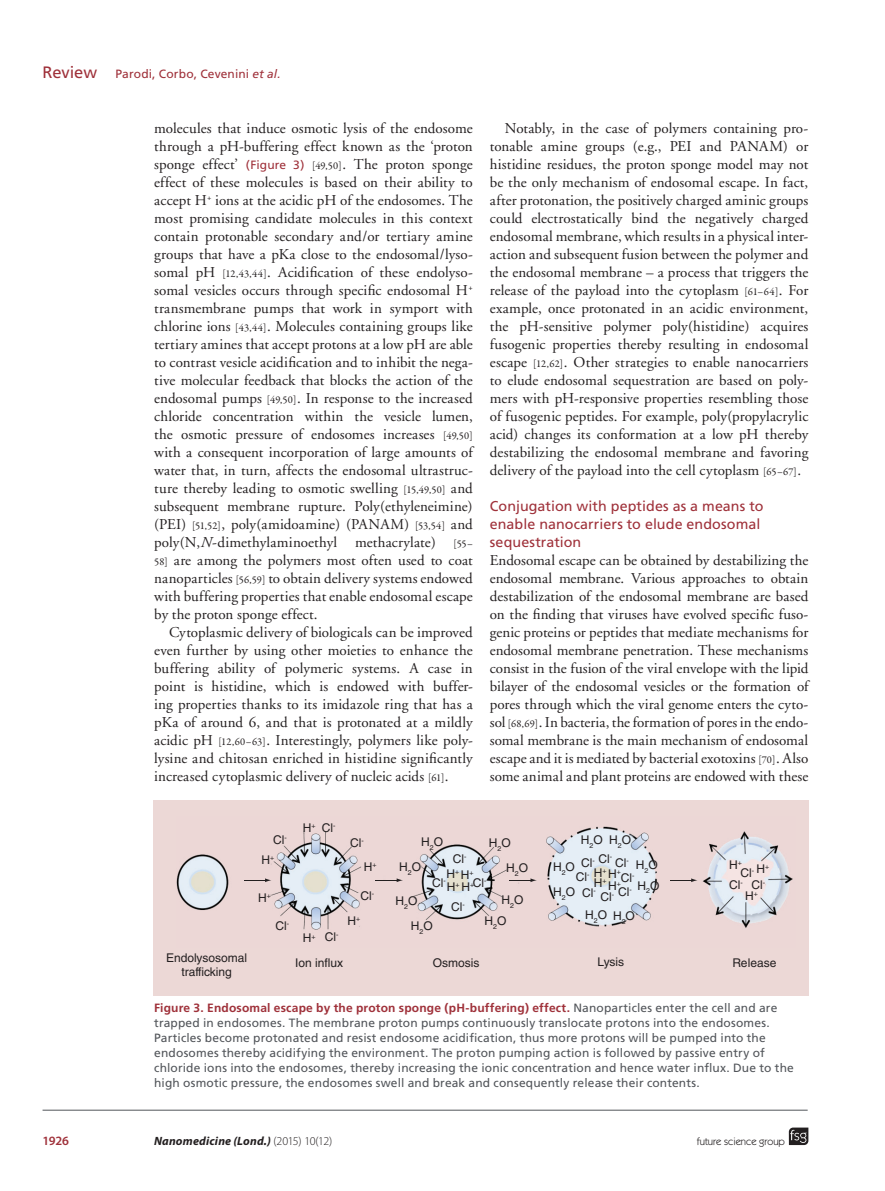
<style>
.page{position:relative;width:885px;height:1191px;background:#fff}
.page>*{position:absolute;margin:0;border:0;box-sizing:border-box;transform-origin:0 0}
.t1{font:15px/18px "Adobe Garamond";letter-spacing:.005em;color:#231f20;text-align:justify}
.t2{font:14.25px/18px "Frutiger";letter-spacing:.005em;color:#9f313a}
.t3{font:600 12.75px "Myriad Pro";color:#9f313a}
.t4{font:12px/15px "Frutiger";letter-spacing:.015em;color:#52555a}
.t5{font:12px/14.4px "Helvetica LT Std";color:#231f20;text-align:center}
.t6{font:12px "Frutiger";letter-spacing:.01em;color:#9f313a}
.t7{font:italic 700 12px "Myriad Pro";letter-spacing:.015em;color:#231f20}
.t8{font:10.5px "Itc Kabel";color:#231f20}
.t9{font:7.05px "Helvetica LT Std";color:#231f20}
.s1{font-size:16.5px}
.s2{font-style:italic}
.s3{font-family:"Frutiger";font-size:12px;color:#9f313a}
.s4{font-family:"Garamond Premr Pro";font-size:10.5px}
.s5{font-size:7.05px}
.s6{font-weight:700;color:#9f313a}
.s7{font-weight:300;font-style:normal}
</style>
<div class="page">
<svg style="left:788px;top:1127px;width:20px;height:18px"></svg>
<hr style="left:43px;top:1109px;width:764px;height:1px;background:#52555a">
<div style="left:153px;top:799px;width:655px;height:196px;background:#ecd8d6"></div>
<img style="left:177px;top:826px;width:616px;height:113px">
<svg style="left:244px;top:878px;width:27px;height:4px"></svg>
<svg style="left:375px;top:878px;width:28px;height:4px"></svg>
<svg style="left:509px;top:878px;width:28px;height:4px"></svg>
<svg style="left:670px;top:878px;width:27px;height:4px"></svg>
<p class="t6" style="left:43px;top:67px;width:240px"><span class="s1">Review</span> Parodi, Corbo, Cevenini <span class="s2">et al.</span></p>
<p class="t1" style="left:154px;top:119px;width:320px">molecules that induce osmotic lysis of the endosome through a pH-buffering effect known as the ‘proton sponge effect’ <span class="s3">(Figure 3)</span> <span class="s4">[49,50]</span>. The proton sponge effect of these molecules is based on their ability to accept H<sup>+</sup> ions at the acidic pH of the endosomes. The most promising candidate molecules in this context contain protonable secondary and/or tertiary amine groups that have a pKa close to the endosomal/lyso&shy;somal pH <span class="s4">[12,43,44]</span>. Acidification of these endolyso&shy;somal vesicles occurs through specific endosomal H<sup>+ </sup>transmembrane pumps that work in symport with chlorine ions <span class="s4">[43,44]</span>. Molecules containing groups like tertiary amines that accept protons at a low pH are able to contrast vesicle acidification and to inhibit the nega&shy;tive molecular feedback that blocks the action of the endosomal pumps <span class="s4">[49,50]</span>. In response to the increased chloride concentration within the vesicle lumen, the osmotic pressure of endosomes increases <span class="s4">[49,50] </span>with a consequent incorporation of large amounts of water that, in turn, affects the endosomal ultrastruc&shy;ture thereby leading to osmotic swelling <span class="s4">[15,49,50]</span> and subsequent membrane rupture. Poly(ethyleneimine) (PEI) <span class="s4">[51,52]</span>, poly(amidoamine) (PANAM) <span class="s4">[53,54]</span> and poly(N,<span class="s2">N-</span>dimethylaminoethyl methacrylate) <span class="s4">[55– 58]</span> are among the polymers most often used to coat nanoparticles <span class="s4">[56,59]</span> to obtain delivery systems endowed with buffering properties that enable endosomal escape by the proton sponge effect.</p>
<p class="t1" style="left:154px;top:623px;width:320px;text-indent:15px">Cytoplasmic delivery of biologicals can be improved even further by using other moieties to enhance the buffering ability of polymeric systems. A case in point is histidine, which is endowed with buffer&shy;ing properties thanks to its imidazole ring that has a pKa of around 6, and that is protonated at a mildly acidic pH <span class="s4">[12,60–63]</span>. Interestingly, polymers like poly&shy;lysine and chitosan enriched in histidine significantly increased cytoplasmic delivery of nucleic acids <span class="s4">[61]</span>.</p>
<p class="t5" style="left:322px;top:820px;width:15px">Cl<sup>-</sup></p>
<p class="t5" style="left:303px;top:820px;width:14px">H<sup>+</sup></p>
<p class="t1" style="left:490px;top:119px;width:320px;text-indent:15px">Notably, in the case of polymers containing pro&shy;tonable amine groups (e.g., PEI and PANAM) or histidine residues, the proton sponge model may not be the only mechanism of endosomal escape. In fact, after protonation, the positively charged aminic groups could electrostatically bind the negatively charged endosomal membrane, which results in a physical inter&shy;action and subsequent fusion between the polymer and the endosomal membrane – a process that triggers the release of the payload into the cytoplasm <span class="s4">[61–64]</span>. For example, once protonated in an acidic environment, the pH-sensitive polymer poly(histidine) acquires fusogenic properties thereby resulting in endosomal escape <span class="s4">[12,62]</span>. Other strategies to enable nanocarriers to elude endosomal sequestration are based on poly&shy;mers with pH-responsive properties resembling those of fusogenic peptides. For example, poly(propylacrylic acid) changes its conformation at a low pH thereby destabilizing the endosomal membrane and favoring delivery of the payload into the cell cytoplasm <span class="s4">[65–67]</span>.</p>
<p class="t2" style="left:490px;top:496px;width:275px">Conjugation with peptides as a means to enable nanocarriers to elude endosomal sequestration</p>
<p class="t1" style="left:490px;top:551px;width:320px">Endosomal escape can be obtained by destabilizing the endosomal membrane. Various approaches to obtain destabilization of the endosomal membrane are based on the finding that viruses have evolved specific fuso&shy;genic proteins or peptides that mediate mechanisms for endosomal membrane penetration. These mechanisms consist in the fusion of the viral envelope with the lipid bilayer of the endosomal vesicles or the formation of pores through which the viral genome enters the cyto&shy;sol <span class="s4">[68,69]</span>. In bacteria, the formation of pores in the endo&shy;somal membrane is the main mechanism of endosomal escape and it is mediated by bacterial exotoxins <span class="s4">[70]</span>. Also some animal and plant proteins are endowed with these</p>
<p class="t5" style="left:273px;top:832px;width:15px">Cl<sup>-</sup></p>
<p class="t5" style="left:350px;top:835px;width:15px">Cl<sup>-</sup></p>
<p class="t5" style="left:261px;top:852px;width:14px">H<sup>+</sup></p>
<p class="t5" style="left:364px;top:859px;width:14px">H<sup>+</sup></p>
<p class="t5" style="left:258px;top:890px;width:14px">H<sup>+</sup></p>
<p class="t5" style="left:360px;top:888px;width:15px">Cl<sup>-</sup></p>
<p class="t5" style="left:275px;top:918px;width:15px">Cl<sup>-</sup></p>
<p class="t5" style="left:347px;top:914px;width:14px">H<sup>+</sup></p>
<p class="t5" style="left:303px;top:931px;width:14px">H<sup>+</sup></p>
<p class="t5" style="left:325px;top:930px;width:15px">Cl<sup>-</sup></p>
<p class="t5" style="left:581px;top:832px;width:52px">H<sub>2</sub>O H<sub>2</sub>O</p>
<p class="t5" style="left:421px;top:834px;width:23px">H<sub>2</sub>O</p>
<p class="t5" style="left:506px;top:830px;width:23px;line-height:24.8px;text-align:left;text-indent:-17px">H<sub>2</sub>O<br>H<sub>2</sub>O</p>
<p class="t5" style="left:501px;top:892px;width:23px">H<sub>2</sub>O</p>
<p class="t5" style="left:452px;top:851px;width:15px">Cl<sup>-</sup></p>
<p class="t5" style="left:598px;top:851px;width:13px">Cl</p>
<p class="t9" style="left:626px;top:856px;width:4px">-</p>
<p class="t9" style="left:609px;top:852px;width:4px">-</p>
<p class="t5" style="left:615px;top:855px;width:13px">Cl</p>
<p class="t5" style="left:581px;top:855px;width:15px">Cl<sup>-</sup></p>
<p class="t5" style="left:635px;top:857px;width:23px">H<sub>2</sub>O</p>
<p class="t5" style="left:553px;top:859px;width:23px">H<sub>2</sub>O</p>
<p class="t5" style="left:399px;top:860px;width:23px">H<sub>2</sub>O</p>
<p class="t5" style="left:593px;top:865px;width:29px">H<sup>+</sup> H<sup>+</sup></p>
<p class="t5" style="left:446px;top:867px;width:28px">H<sup>+</sup> H<sup>+</sup></p>
<p class="t5" style="left:576px;top:868px;width:21px;line-height:15.9px">Cl<sup>-<br></sup>Cl<sup>-</sup></p>
<p class="t5" style="left:620px;top:870px;width:13px">Cl</p>
<p class="t9" style="left:632px;top:871px;width:4px">-</p>
<p class="t5" style="left:472px;top:875px;width:15px">Cl<sup>-</sup></p>
<p class="t5" style="left:432px;top:875px;width:15px">Cl<sup>-</sup></p>
<p class="t5" style="left:447px;top:880px;width:29px">H<sup>+</sup> H<sup>+</sup></p>
<p class="t5" style="left:593px;top:875px;width:14px">H<sup>+</sup></p>
<p class="t5" style="left:637px;top:878px;width:23px">H<sub>2</sub>O</p>
<p class="t5" style="left:608px;top:878px;width:14px">H<sup>+</sup></p>
<p class="t5" style="left:600px;top:886px;width:33px">Cl<span class="s5">-</span> Cl<sup>-</sup></p>
<p class="t5" style="left:553px;top:884px;width:23px">H<sub>2</sub>O</p>
<p class="t5" style="left:395px;top:893px;width:23px">H<sub>2</sub>O</p>
<p class="t5" style="left:451px;top:900px;width:15px">Cl<sup>-</sup></p>
<p class="t5" style="left:585px;top:908px;width:51px">H<sub>2</sub>O H<sub>2</sub>O</p>
<p class="t5" style="left:484px;top:913px;width:23px">H<sub>2</sub>O</p>
<p class="t5" style="left:411px;top:918px;width:23px">H<sub>2</sub>O</p>
<p class="t5" style="left:729px;top:857px;width:14px">H<sup>+</sup></p>
<p class="t5" style="left:756px;top:861px;width:14px">H<sup>+</sup></p>
<p class="t5" style="left:745px;top:888px;width:14px">H<sup>+</sup></p>
<p class="t5" style="left:740px;top:865px;width:15px">Cl<sup>-</sup></p>
<p class="t5" style="left:729px;top:877px;width:13px">Cl</p>
<p class="t5" style="left:751px;top:877px;width:15px">Cl<sup>-</sup></p>
<p class="t9" style="left:740px;top:878px;width:4px">-</p>
<p class="t5" style="left:166px;top:950px;width:82px">Endolysosomal trafficking</p>
<p class="t5" style="left:295px;top:955px;width:50px">Ion in ux</p>
<p class="t5" style="left:433px;top:955px;width:48px">Osmosis</p>
<p class="t5" style="left:597px;top:954px;width:28px">Lysis</p>
<p class="t5" style="left:732px;top:955px;width:45px">Release</p>
<p class="t4" style="left:154px;top:1000px;width:641px"><span class="s6">Figure 3. Endosomal escape by the proton sponge (pH-buffering) effect.</span> Nanoparticles enter the cell and are trapped in endosomes. The membrane proton pumps continuously translocate protons into the endosomes.<br>Particles become protonated and resist endosome acidification, thus more protons will be pumped into the endosomes thereby acidifying the environment. The proton pumping action is followed by passive entry of chloride ions into the endosomes, thereby increasing the ionic concentration and hence water influx. Due to the high osmotic pressure, the endosomes swell and break and consequently release their contents.</p>
<p class="t3" style="left:43px;top:1132px;width:28px">1926</p>
<p class="t7" style="left:154px;top:1132px;width:180px">Nanomedicine (Lond.) <span class="s7">(2015) 10(12)</span></p>
<p class="t8" style="left:696px;top:1135px;width:90px">future science group</p>
</div>
